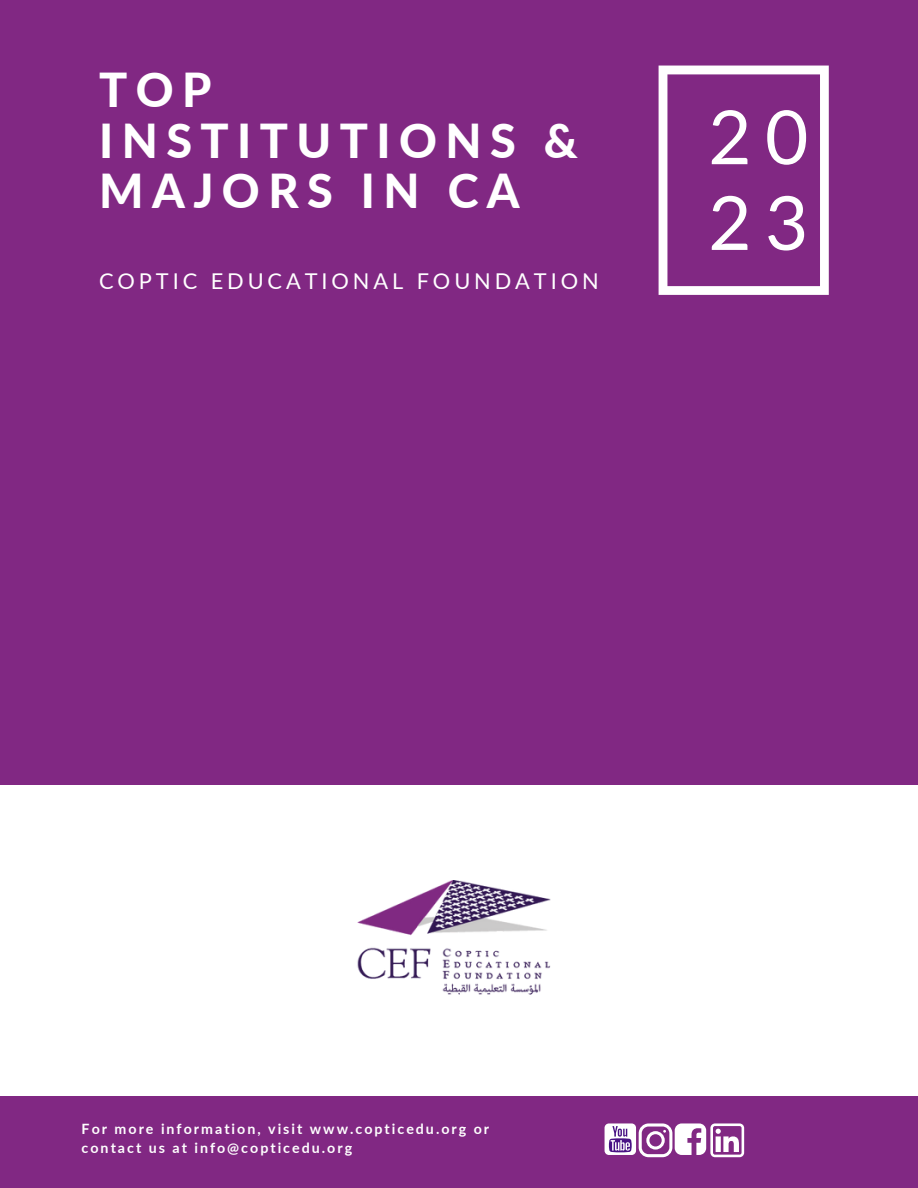
<style>
.page{position:relative;width:918px;height:1188px;background:#fff}
.page>*{position:absolute;margin:0;border:0;box-sizing:border-box;transform-origin:0 0}
.t1{font:74.7px "Lato";color:#fff}
.t2{font:800 46.8px/50.7px "Lato";letter-spacing:.18em;color:#fff}
.t3{font:21.75px "Lato";letter-spacing:.18em;color:#fff}
.t4{font:700 14.25px/19px "Lato";letter-spacing:.14em;color:#fefefe}
</style>
<div class="page">
<div style="left:0;top:0;width:918px;height:784px;background:#812883"></div>
<svg style="left:659px;top:66px;width:170px;height:229px"></svg>
<div style="left:0;top:1096px;width:918px;height:92px;background:#812883"></div>
<div style="left:605px;top:1123px;width:31px;height:32px;background:#fff;border-radius:4px"></div>
<svg style="left:609px;top:1126px;width:23px;height:26px"></svg>
<svg style="left:639px;top:1123px;width:105px;height:34px"></svg>
<img style="left:357px;top:881px;width:194px;height:114px">
<p class="t2" style="left:99px;top:64px;width:480px">TOP<br>INSTITUTIONS &amp;</p>
<p class="t2" style="left:99px;top:165px;width:422px">MAJORS IN CA</p>
<p class="t3" style="left:99px;top:267px;width:501px">COPTIC EDUCATIONAL FOUNDATION</p>
<p class="t1" style="left:708px;top:90px;width:102px">20</p>
<p class="t1" style="left:708px;top:176px;width:102px">23</p>
<p class="t4" style="left:82px;top:1119px;width:409px">For more information, visit www.copticedu.org or contact us at info@copticedu.org</p>
</div>
